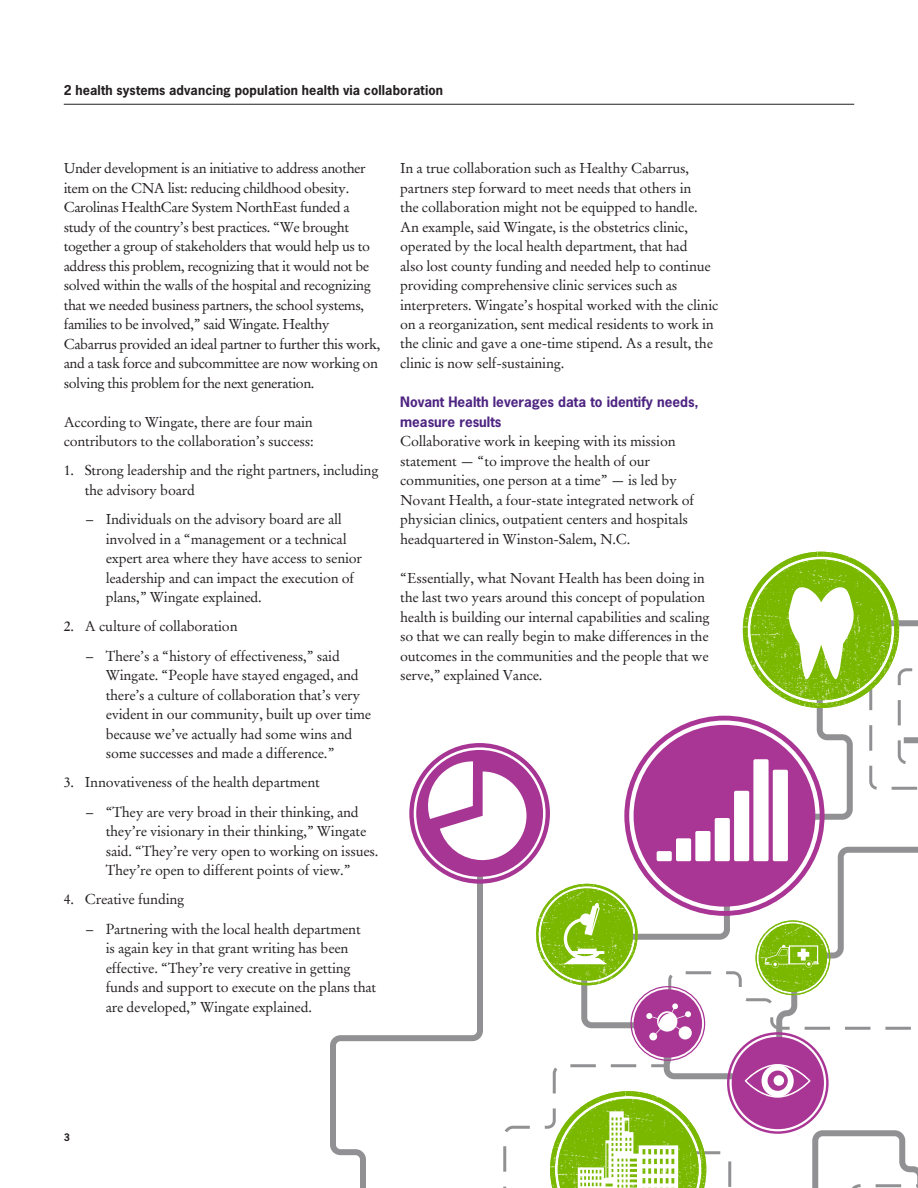
<style>
.page{position:relative;width:918px;height:1188px;background:#fff}
.page>*{position:absolute;margin:0;border:0;box-sizing:border-box;transform-origin:0 0}
._21_Body_text{font:14.25px/19.5px "Stempel Garamond";letter-spacing:-.015em;color:#231f20}
._12_Body_head_02{font:700 13.5px/19.5px "News Gothic";color:#4e2582}
.t1{font:700 12.75px "News Gothic";letter-spacing:.01em;color:#231f20}
.t2{font:700 9.75px "News Gothic";color:#231f20}
</style>
<div class="page">
<hr style="left:64px;top:104px;width:790px;height:1px;background:#231f20">
<svg style="left:330px;top:1035px;width:79px;height:153px"></svg>
<svg style="left:409px;top:552px;width:509px;height:636px"></svg>
<p class="t1" style="left:64px;top:82px;width:381px">2 health systems advancing population health via collaboration</p>
<p class="_21_Body_text" style="left:64px;top:159px;width:318px">Under development is an initiative to address another item on the CNA list: reducing childhood obesity.<br>Carolinas HealthCare System NorthEast funded a study of the country’s best practices. “We brought together a group of stakeholders that would help us to address this problem, recognizing that it would not be solved within the walls of the hospital and recognizing that we needed business partners, the school systems, families to be involved,” said Wingate. Healthy Cabarrus provided an ideal partner to further this work, and a task force and subcommittee are now working on solving this problem for the next generation.</p>
<p class="_21_Body_text" style="left:64px;top:412px;width:252px">According to Wingate, there are four main contributors to the collaboration’s success:</p>
<p class="_21_Body_text" style="left:85px;top:461px;width:295px;text-indent:-21px">1. Strong leadership and the right partners, including the advisory board</p>
<p class="_21_Body_text" style="left:106px;top:510px;width:258px;text-indent:-19px">– Individuals on the advisory board are all involved in a “management or a technical expert area where they have access to senior leadership and can impact the execution of plans,” Wingate explained.</p>
<p class="_21_Body_text" style="left:64px;top:617px;width:175px">2. A culture of collaboration</p>
<p class="_21_Body_text" style="left:106px;top:646px;width:267px;text-indent:-19px">– There’s a “history of effectiveness,” said Wingate. “People have stayed engaged, and there’s a culture of collaboration that’s very evident in our community, built up over time because we’ve actually had some wins and some successes and made a difference.”</p>
<p class="_21_Body_text" style="left:64px;top:773px;width:258px">3. Innovativeness of the health department</p>
<p class="_21_Body_text" style="left:106px;top:802px;width:274px;text-indent:-19px">– “They are very broad in their thinking, and they’re visionary in their thinking,” Wingate said. “They’re very open to working on issues.<br>They’re open to different points of view.”</p>
<p class="_21_Body_text" style="left:64px;top:890px;width:122px">4. Creative funding</p>
<p class="_21_Body_text" style="left:106px;top:919px;width:272px;text-indent:-19px">– Partnering with the local health department<br>is again key in that grant writing has been effective. “They’re very creative in getting funds and support to execute on the plans that are developed,” Wingate explained.</p>
<p class="_21_Body_text" style="left:400px;top:158px;width:320px">In a true collaboration such as Healthy Cabarrus, partners step forward to meet needs that others in<br>the collaboration might not be equipped to handle.<br>An example, said Wingate, is the obstetrics clinic, operated by the local health department, that had<br>also lost county funding and needed help to continue providing comprehensive clinic services such as interpreters. Wingate’s hospital worked with the clinic on a reorganization, sent medical residents to work in the clinic and gave a one-time stipend. As a result, the clinic is now self-sustaining.</p>
<p class="_12_Body_head_02" style="left:400px;top:392px;width:300px">Novant Health leverages data to identify needs, measure results</p>
<p class="_21_Body_text" style="left:400px;top:432px;width:296px">Collaborative work in keeping with its mission statement — “to improve the health of our communities, one person at a time” — is led by Novant Health, a four-state integrated network of physician clinics, outpatient centers and hospitals headquartered in Winston-Salem, N.C.</p>
<p class="_21_Body_text" style="left:400px;top:568px;width:311px">“Essentially, what Novant Health has been doing in the last two years around this concept of population health is building our internal capabilities and scaling so that we can really begin to make differences in the outcomes in the communities and the people that we serve,” explained Vance.</p>
<p class="t2" style="left:64px;top:1131px;width:8px">3</p>
</div>
